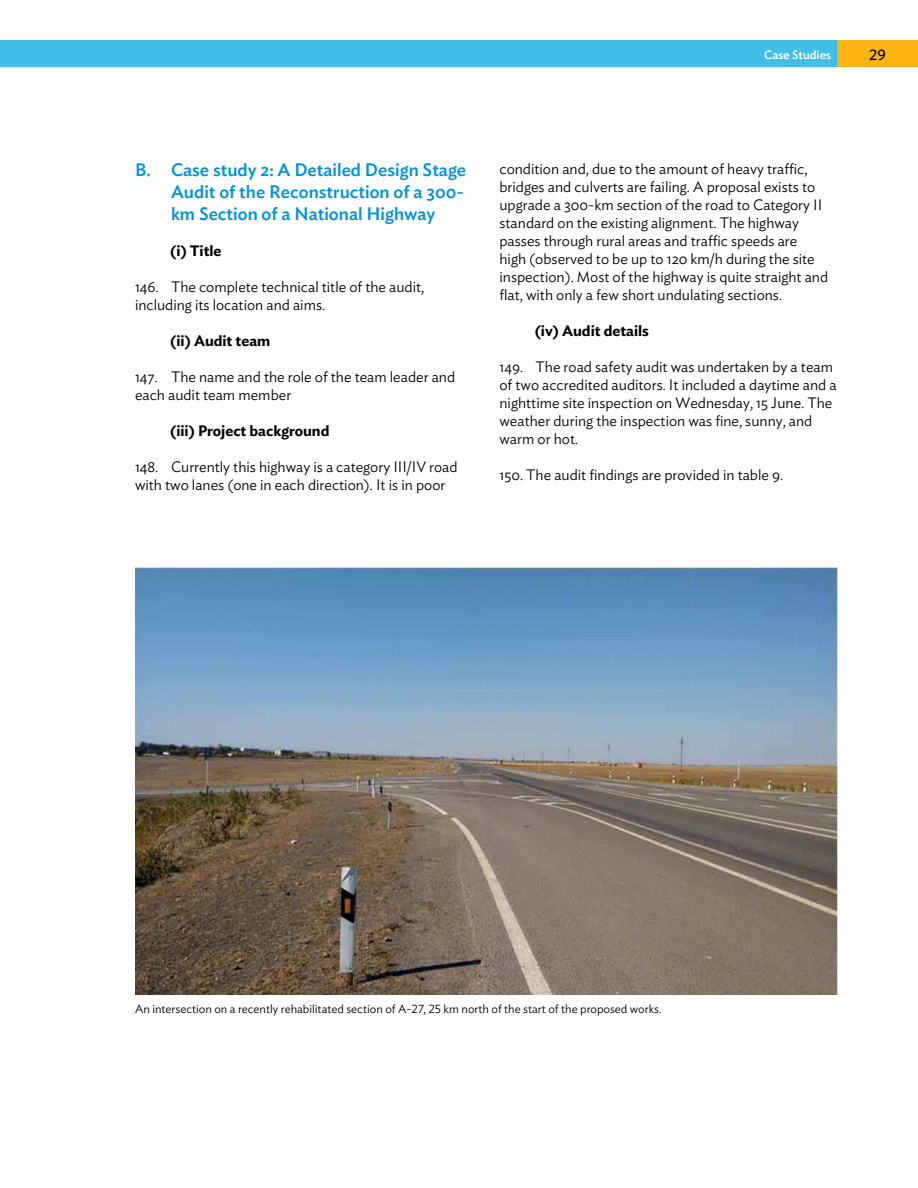
<style>
.page{position:relative;width:918px;height:1188px;background:#fff}
.page>*{position:absolute;margin:0;border:0;box-sizing:border-box;transform-origin:0 0}
.t1{font:500 18px/21.6px "Ideal Sans";color:#0093d8;text-align:justify}
.t2{font:300 15px/18px "Ideal Sans";color:#000}
.t3{font:600 15px "Ideal Sans";color:#000}
.t4{font:15px "Ideal Sans";color:#000}
.t5{font:300 12px "Ideal Sans";color:#000}
.t6{font:500 12px "Ideal Sans";color:#fff}
</style>
<div class="page">
<div style="left:836px;top:40px;width:82px;height:28px;background:#fcb515"></div>
<div style="left:0;top:40px;width:837px;height:28px;background:#41bee8"></div>
<img style="left:135px;top:567px;width:703px;height:428px">
<p class="t6" style="left:742px;top:45px;width:90px">V. Case Studies</p>
<p class="t4" style="left:869px;top:43px;width:18px">29</p>
<p class="t1" style="left:171px;top:158px;width:297px;text-indent:-36px">B. Case study 2: A Detailed Design Stage Audit of the Reconstruction of a 300- km Section of a National Highway</p>
<p class="t3" style="left:170px;top:239px;width:53px">(i) Title</p>
<p class="t2" style="left:135px;top:276px;width:291px">146. The complete technical title of the audit, including its location and aims.</p>
<p class="t3" style="left:170px;top:329px;width:102px">(ii) Audit team</p>
<p class="t2" style="left:135px;top:366px;width:322px">147. The name and the role of the team leader and each audit team member</p>
<p class="t3" style="left:170px;top:419px;width:161px">(iii) Project background</p>
<p class="t2" style="left:135px;top:456px;width:324px">148. Currently this highway is a category III/IV road with two lanes (one in each direction). It is in poor</p>
<p class="t2" style="left:500px;top:158px;width:330px">condition and, due to the amount of heavy traffic, bridges and culverts are failing. A proposal exists to upgrade a 300-km section of the road to Category II standard on the existing alignment. The highway passes through rural areas and traffic speeds are<br>high (observed to be up to 120 km/h during the site inspection). Most of the highway is quite straight and flat, with only a few short undulating sections.</p>
<p class="t3" style="left:535px;top:319px;width:116px">(iv) Audit details</p>
<p class="t2" style="left:500px;top:356px;width:339px">149. The road safety audit was undertaken by a team of two accredited auditors. It included a daytime and a nighttime site inspection on Wednesday, 15 June. The weather during the inspection was fine, sunny, and warm or hot.</p>
<p class="t2" style="left:500px;top:464px;width:285px">150. The audit findings are provided in table 9.</p>
<p class="t5" style="left:135px;top:1000px;width:528px">An intersection on a recently rehabilitated section of A-27, 25 km north of the start of the proposed works.</p>
</div>
